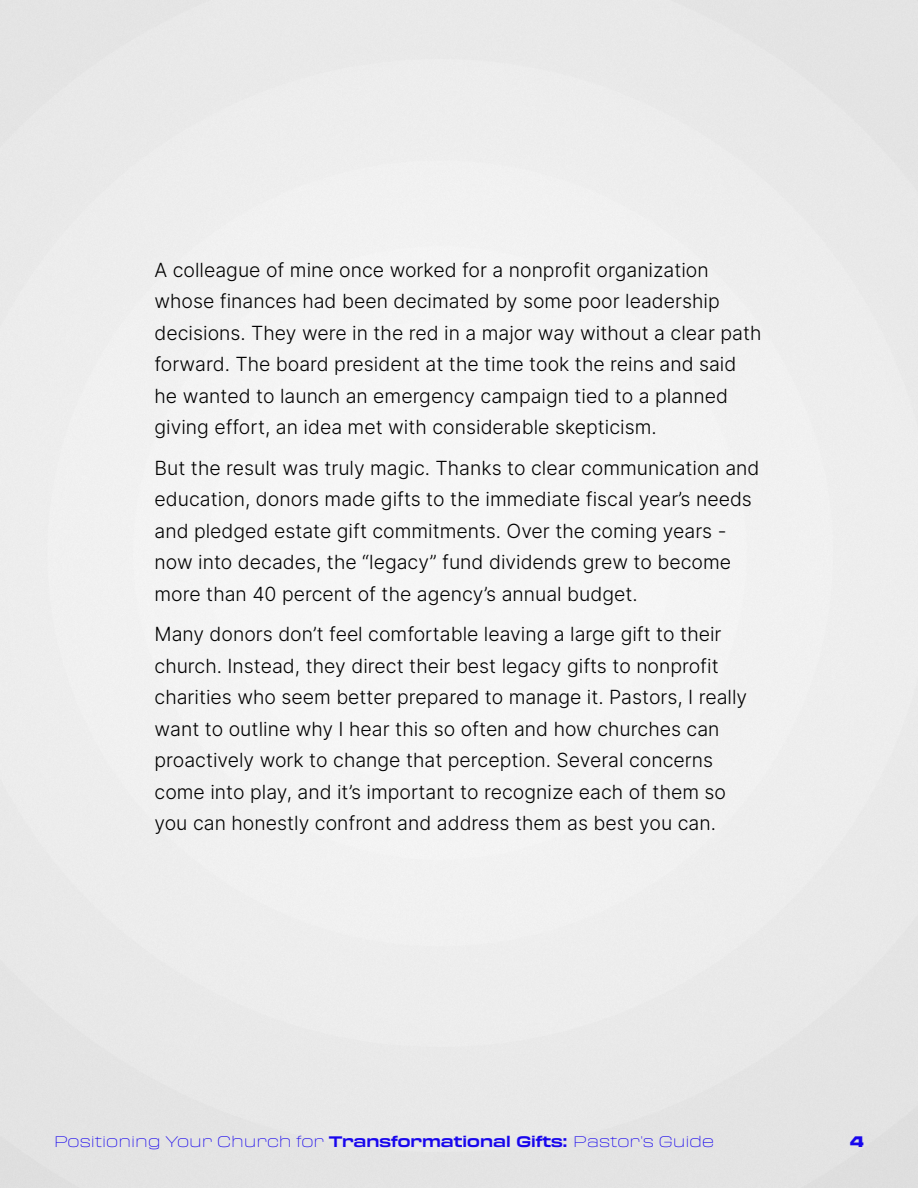
<style>
.page{position:relative;width:918px;height:1188px;background:#fff}
.page>*{position:absolute;margin:0;border:0;box-sizing:border-box;transform-origin:0 0}
.Paragraph_Style_1{font:300 19.5px/31.5px "Inter";color:#000}
.t1{font:100 expanded 15px "Transducer";color:#1806ed}
.t2{font:900 expanded 15px "Transducer";color:#1806ed}
.s1{font-weight:700}
</style>
<div class="page">
<p class="Paragraph_Style_1" style="left:155px;top:254px;width:609px">A colleague of mine once worked for a nonprofit organization whose finances had been decimated by some poor leadership decisions. They were in the red in a major way without a clear path forward. The board president at the time took the reins and said he wanted to launch an emergency campaign tied to a planned giving effort, an idea met with considerable skepticism.</p>
<p class="Paragraph_Style_1" style="left:155px;top:452px;width:606px">But the result was truly magic. Thanks to clear communication and education, donors made gifts to the immediate fiscal year’s needs and pledged estate gift commitments. Over the coming years - now into decades, the “legacy” fund dividends grew to become more than 40 percent of the agency’s annual budget.</p>
<p class="Paragraph_Style_1" style="left:155px;top:618px;width:594px">Many donors don’t feel comfortable leaving a large gift to their church. Instead, they direct their best legacy gifts to nonprofit charities who seem better prepared to manage it. Pastors, I really want to outline why I hear this so often and how churches can proactively work to change that perception. Several concerns come into play, and it’s important to recognize each of them so you can honestly confront and address them as best you can.</p>
<p class="t1" style="left:54px;top:1132px;width:662px">Positioning Your Church for <span class="s1">Transformational Gifts:</span> Pastor’s Guide</p>
<p class="t2" style="left:850px;top:1130px;width:16px">4</p>
</div>
